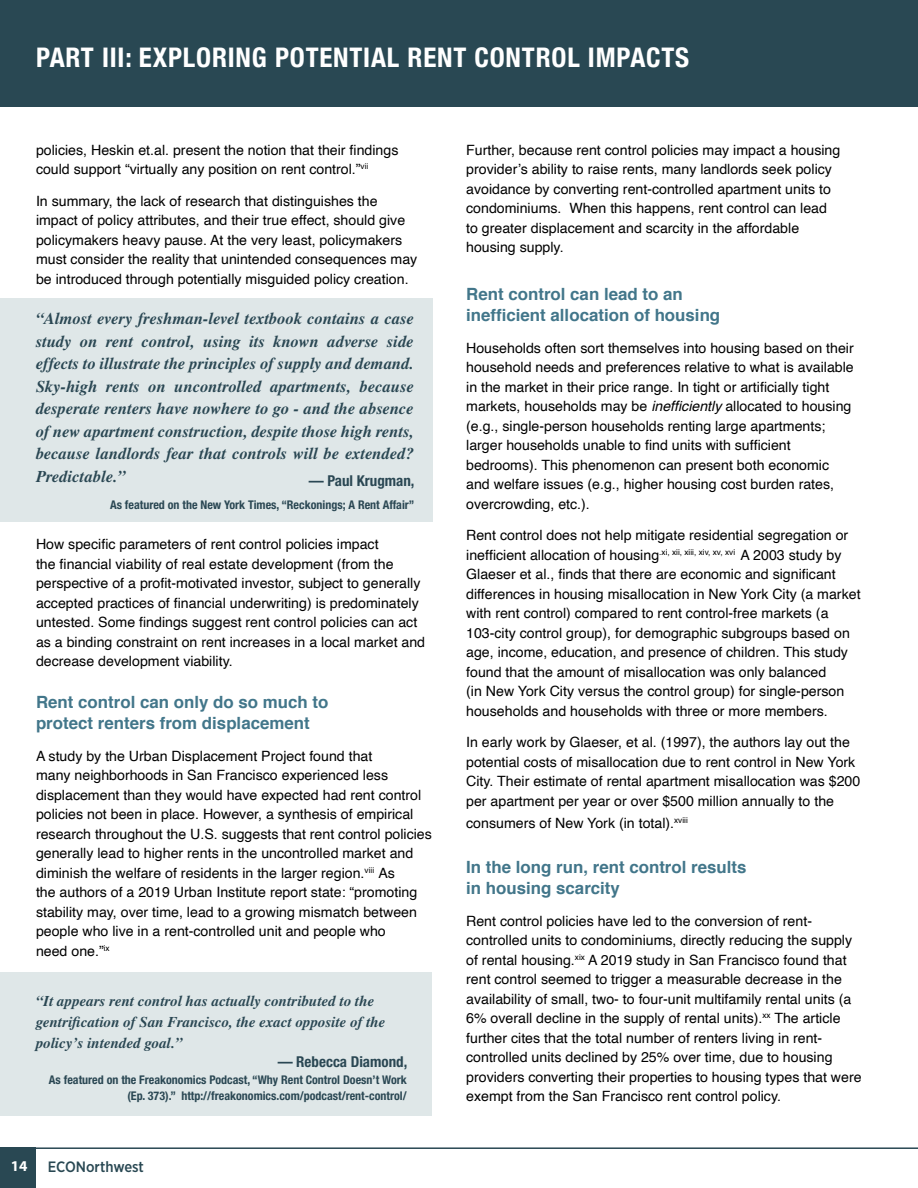
<style>
.page{position:relative;width:918px;height:1188px;background:#fff}
.page>*{position:absolute;margin:0;border:0;box-sizing:border-box;transform-origin:0 0}
.Header_Title{font:700 condensed 27px "Helvetica Neue";letter-spacing:.03em;color:#fff}
.REG_Headline_-_MED_blue{font:700 16.8px/21px "Helvetica";color:#42768a}
.t1{font:italic 700 16.5px/22.5px "Foundation Roman";color:#2a4753;text-align:justify}
.t2{font:italic 700 15px/21px "Foundation Roman";color:#2a4753}
.t3{font:700 condensed 15px "Helvetica Neue LT Std";color:#2a4753}
.t4{font:500 15px "Gotham Narrow";color:#294853}
.t5{font:700 15px "Myriad Pro";color:#fff}
.Body_text{font:14.1px/19.5px "Helvetica";color:#000}
.t6{font:700 condensed 12px/16.5px "Helvetica Neue LT Std";color:#2a4753;text-align:right}
.s1{font-style:italic}
</style>
<div class="page">
<div style="left:0;top:0;width:918px;height:106px;background:#294853"></div>
<div style="left:0;top:299px;width:432px;height:223px;background:#dfe7e8"></div>
<div style="left:0;top:972px;width:432px;height:144px;background:#dfe7e8"></div>
<hr style="left:0;top:1147px;width:918px;height:2px;background:#294853">
<div style="left:0;top:1147px;width:36px;height:41px;background:#294853"></div>
<p class="Header_Title" style="left:36px;top:35px;width:655px">PART III: EXPLORING POTENTIAL RENT CONTROL IMPACTS</p>
<p class="Body_text" style="left:36px;top:140px;width:364px">policies, Heskin et.al. present the notion that their findings could support “virtually any position on rent control.”<sup>vii</sup></p>
<p class="Body_text" style="left:36px;top:191px;width:383px">In summary, the lack of research that distinguishes the impact of policy attributes, and their true effect, should give policymakers heavy pause. At the very least, policymakers must consider the reality that unintended consequences may be introduced through potentially misguided policy creation.</p>
<p class="t1" style="left:36px;top:308px;width:380px">“Almost every freshman-level textbook contains a case study on rent control, using its known adverse side effects to illustrate the principles of supply and demand.<br>Sky-high rents on uncontrolled apartments, because desperate renters have nowhere to go - and the absence of new apartment construction, despite those high rents, because landlords fear that controls will be extended?<br>Predictable.”</p>
<p class="t3" style="left:309px;top:472px;width:107px">— Paul Krugman,</p>
<p class="t6" style="left:110px;top:496px;width:306px">As featured on the New York Times, “Reckonings; A Rent Affair”</p>
<p class="Body_text" style="left:36px;top:535px;width:391px">How specific parameters of rent control policies impact<br>the financial viability of real estate development (from the perspective of a profit-motivated investor, subject to generally accepted practices of financial underwriting) is predominately untested. Some findings suggest rent control policies can act as a binding constraint on rent increases in a local market and decrease development viability.</p>
<p class="REG_Headline_-_MED_blue" style="left:36px;top:692px;width:294px">Rent control can only do so much to protect renters from displacement</p>
<p class="Body_text" style="left:36px;top:746px;width:397px">A study by the Urban Displacement Project found that<br>many neighborhoods in San Francisco experienced less displacement than they would have expected had rent control policies not been in place. However, a synthesis of empirical research throughout the U.S. suggests that rent control policies generally lead to higher rents in the uncontrolled market and diminish the welfare of residents in the larger region.<sup>viii</sup> As<br>the authors of a 2019 Urban Institute report state: “promoting stability may, over time, lead to a growing mismatch between people who live in a rent-controlled unit and people who<br>need one.”<sup>ix</sup></p>
<p class="t2" style="left:36px;top:991px;width:351px">“It appears rent control has actually contributed to the gentrification of San Francisco, the exact opposite of the policy’s intended goal.”</p>
<p class="t3" style="left:278px;top:1053px;width:131px">— Rebecca Diamond,</p>
<p class="t6" style="left:49px;top:1071px;width:359px">As featured on the Freakonomics Podcast, “Why Rent Control Doesn’t Work (Ep. 373).” http://freakonomics.com/podcast/rent-control/</p>
<p class="t5" style="left:11px;top:1156px;width:18px">14</p>
<p class="t4" style="left:48px;top:1157px;width:98px">ECONorthwest</p>
<p class="Body_text" style="left:466px;top:140px;width:376px">Further, because rent control policies may impact a housing provider’s ability to raise rents, many landlords seek policy avoidance by converting rent-controlled apartment units to condominiums. When this happens, rent control can lead to greater displacement and scarcity in the affordable housing supply.</p>
<p class="REG_Headline_-_MED_blue" style="left:466px;top:284px;width:256px">Rent control can lead to an inefficient allocation of housing</p>
<p class="Body_text" style="left:466px;top:338px;width:389px">Households often sort themselves into housing based on their household needs and preferences relative to what is available in the market in their price range. In tight or artificially tight markets, households may be <span class="s1">inefficiently</span> allocated to housing (e.g., single-person households renting large apartments; larger households unable to find units with sufficient bedrooms). This phenomenon can present both economic and welfare issues (e.g., higher housing cost burden rates, overcrowding, etc.).</p>
<p class="Body_text" style="left:466px;top:526px;width:396px">Rent control does not help mitigate residential segregation or inefficient allocation of housing<sup>.xi,</sup> <sup>xii,</sup> <sup>xiii,</sup> <sup>xiv,</sup> <sup>xv,</sup> <sup>xvi</sup> A 2003 study by Glaeser et al., finds that there are economic and significant differences in housing misallocation in New York City (a market with rent control) compared to rent control-free markets (a 103-city control group), for demographic subgroups based on age, income, education, and presence of children. This study found that the amount of misallocation was only balanced<br>(in New York City versus the control group) for single-person households and households with three or more members.</p>
<p class="Body_text" style="left:466px;top:733px;width:396px">In early work by Glaeser, et al. (1997), the authors lay out the potential costs of misallocation due to rent control in New York City. Their estimate of rental apartment misallocation was $200 per apartment per year or over $500 million annually to the</p>
<p class="Body_text" style="left:466px;top:814px;width:223px">consumers of New York (in total).<sup>xviii</sup></p>
<p class="REG_Headline_-_MED_blue" style="left:466px;top:857px;width:282px">In the long run, rent control results in housing scarcity</p>
<p class="Body_text" style="left:466px;top:911px;width:397px">Rent control policies have led to the conversion of rent&shy;controlled units to condominiums, directly reducing the supply of rental housing.<sup>xix</sup> A 2019 study in San Francisco found that rent control seemed to trigger a measurable decrease in the availability of small, two- to four-unit multifamily rental units (a 6% overall decline in the supply of rental units).<sup>xx</sup> The article further cites that the total number of renters living in rent&shy;controlled units declined by 25% over time, due to housing providers converting their properties to housing types that were exempt from the San Francisco rent control policy.</p>
</div>
